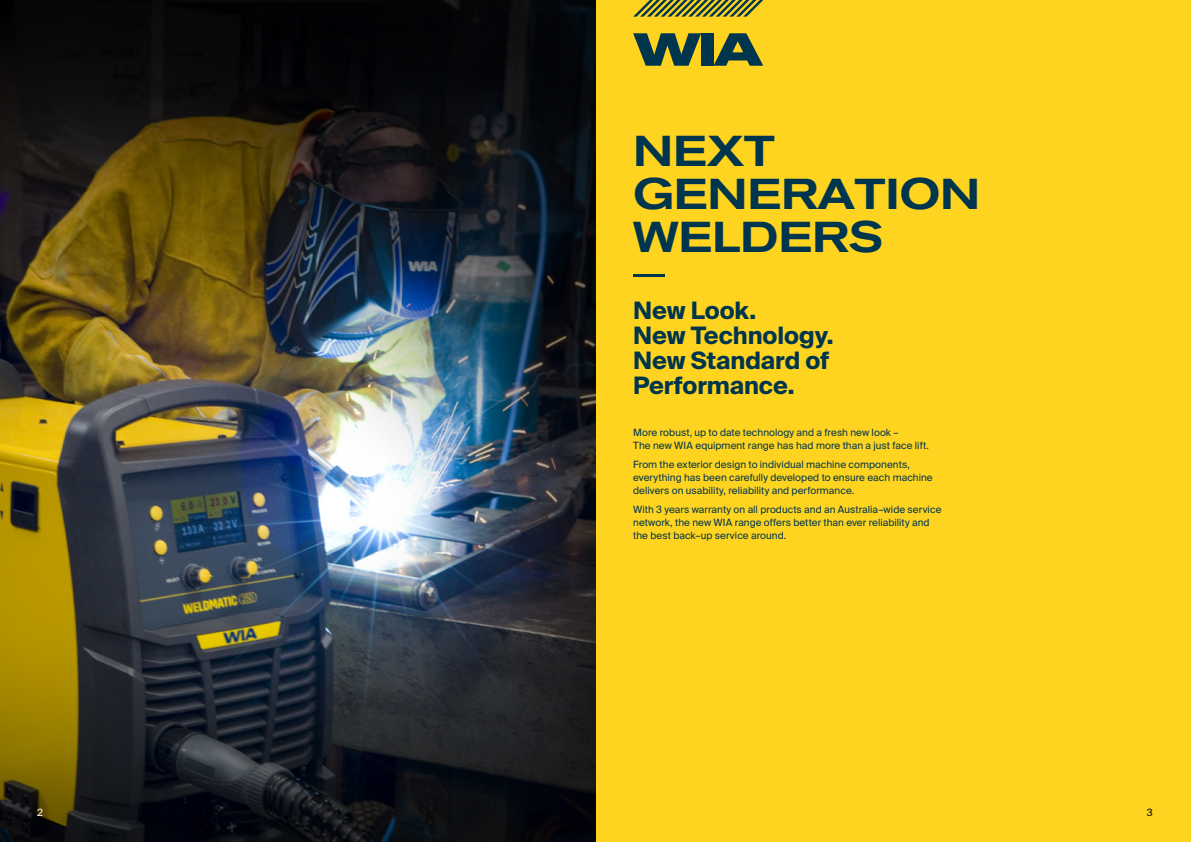
<style>
.page{position:relative;width:1191px;height:842px;background:#fff}
.page>*{position:absolute;margin:0;border:0;box-sizing:border-box;transform-origin:0 0}
.t1{font:500 expanded 43px/43px "Akzidenz Grotesk BE";letter-spacing:-.01em;color:#00354e}
.t2{font:700 24px/25px "Suisse Intl";letter-spacing:-.005em;color:#00354e}
.t3{font:10px/13px "Suisse Intl";letter-spacing:.005em;color:#00354e}
.t4{font:10px "Suisse Intl";color:#fff}
.t5{font:10px "Suisse Intl";color:#000}
</style>
<div class="page">
<div style="left:595px;top:0;width:596px;height:842px;background:#ffd420"></div>
<img style="left:0;top:0;width:595px;height:842px">
<svg style="left:633px;top:33px;width:68px;height:33px"></svg>
<div style="left:701px;top:33px;width:12px;height:33px;background:#00354e"></div>
<svg style="left:713px;top:33px;width:50px;height:33px"></svg>
<svg style="left:633px;top:0;width:130px;height:17px"></svg>
<hr style="left:633px;top:275px;width:32px;height:2px;background:#00354e">
<h1 class="t1" style="left:633px;top:129px;width:349px">NEXT<br>GENERATION<br>WELDERS</h1>
<h2 class="t2" style="left:633px;top:298px;width:202px">New Look.<br>New Technology.<br>New Standard of<br>Performance.</h2>
<p class="t3" style="left:633px;top:426px;width:297px">More robust, up to date technology and a fresh new look –<br>The new WIA equipment range has had more than a just face lift.</p>
<p class="t3" style="left:633px;top:458px;width:301px">From the exterior design to individual machine components, everything has been carefully developed to ensure each machine delivers on usability, reliability and performance.</p>
<p class="t3" style="left:633px;top:503px;width:310px">With 3 years warranty on all products and an Australia–wide service network, the new WIA range offers better than ever reliability and the best back–up service around.</p>
<p class="t4" style="left:37px;top:807px;width:7px">2</p>
<p class="t5" style="left:1147px;top:807px;width:7px">3</p>
</div>
